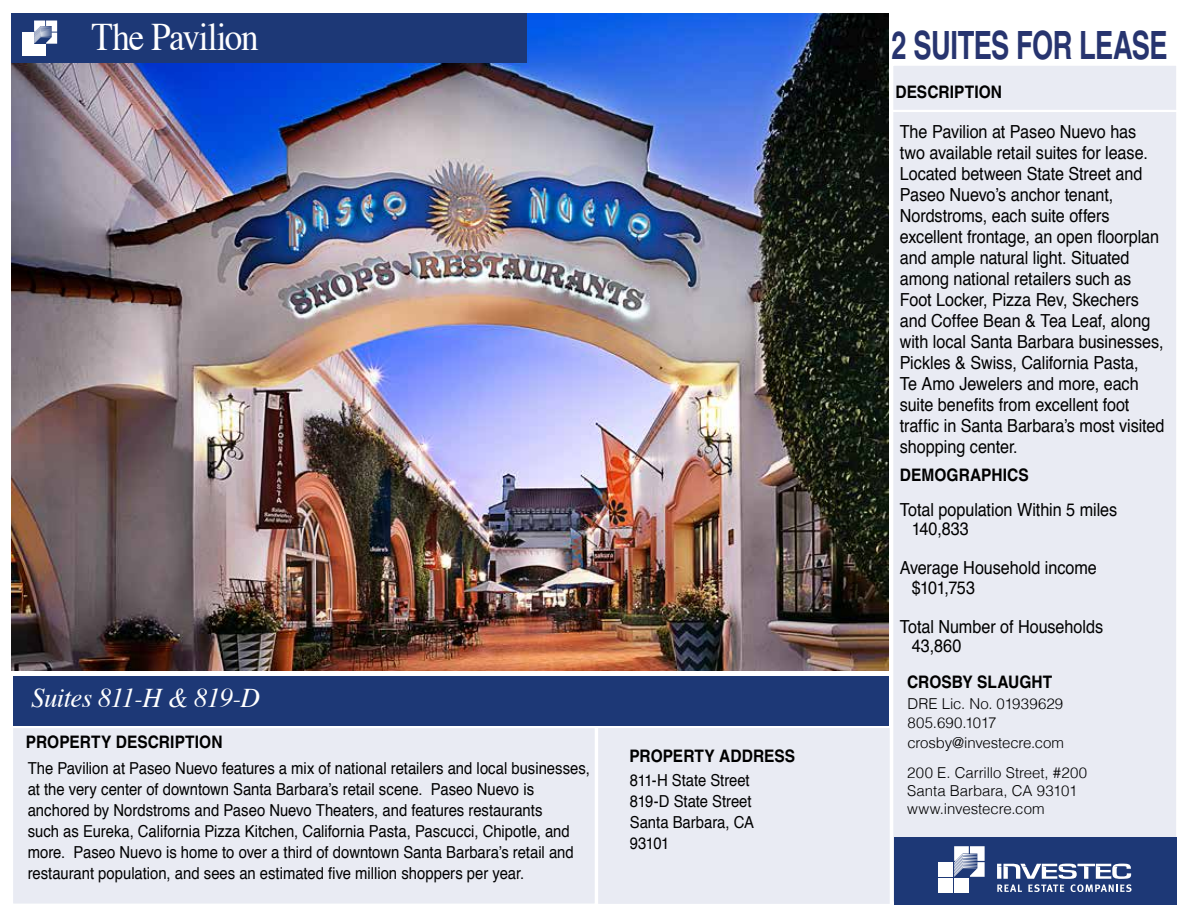
<style>
.page{position:relative;width:1188px;height:918px;background:#fff}
.page>*{position:absolute;margin:0;border:0;box-sizing:border-box;transform-origin:0 0}
.t1{font:700 39px "Helvetica";letter-spacing:-.02em;color:#27346f;scale:.7 1}
.t2{font:39px "Times";letter-spacing:-.04em;color:#fff;scale:.9 1}
.t3{font:italic 27px "Times";letter-spacing:-.025em;color:#fff}
.t4{font:18px/21px "Helvetica";letter-spacing:-.005em;color:#000;scale:.9 1}
.t5{font:700 17.25px "Helvetica";letter-spacing:.005em;color:#000;scale:.9 1}
.t6{font:16.5px/21px "Helvetica";color:#000;scale:.9 1}
.t7{font:300 15px/18px "Helvetica";letter-spacing:-.005em;color:#000}
</style>
<div class="page">
<div style="left:891px;top:64px;width:287px;height:840px;background:#e9ebf3;border:2px solid #fff"></div>
<hr style="left:892px;top:110px;width:289px;height:2px;background:#fff">
<img style="left:11px;top:14px;width:877px;height:657px">
<div style="left:11px;top:726px;width:586px;height:180px;background:#e9ebf3;border:2px solid #fff"></div>
<div style="left:596px;top:726px;width:296px;height:180px;background:#e9ebf3;border:2px solid #fff"></div>
<div style="left:13px;top:677px;width:875px;height:49px;background:#1d3876"></div>
<div style="left:68px;top:14px;width:458px;height:49px;background:#1d3876"></div>
<div style="left:11px;top:14px;width:57px;height:49px;background:#1d3876"></div>
<svg style="left:22px;top:32px;width:24px;height:24px"></svg>
<svg style="left:34px;top:21px;width:23px;height:23px"></svg>
<div style="left:22px;top:33px;width:11px;height:11px;background:#fff"></div>
<div style="left:22px;top:45px;width:11px;height:11px;background:#fff"></div>
<div style="left:34px;top:45px;width:11px;height:11px;background:#fff"></div>
<div style="left:894px;top:837px;width:283px;height:67px;background:#1d3876"></div>
<svg style="left:954px;top:846px;width:31px;height:31px"></svg>
<div style="left:938px;top:862px;width:15px;height:15px;background:#fff"></div>
<div style="left:938px;top:878px;width:15px;height:15px;background:#fff"></div>
<div style="left:954px;top:878px;width:15px;height:15px;background:#fff"></div>
<svg style="left:997px;top:864px;width:135px;height:28px"></svg>
<h1 class="t2" style="left:92px;top:1px;width:187px">The Pavilion</h1>
<h2 class="t3" style="left:31px;top:675px;width:230px">Suites 811-H &amp; 819-D</h2>
<p class="t5" style="left:26px;top:732px;width:220px">PROPERTY DESCRIPTION</p>
<p class="t6" style="left:28px;top:758px;width:626px">The Pavilion at Paseo Nuevo features a mix of national retailers and local businesses, at the very center of downtown Santa Barbara’s retail scene. Paseo Nuevo is anchored by Nordstroms and Paseo Nuevo Theaters, and features restaurants<br>such as Eureka, California Pizza Kitchen, California Pasta, Pascucci, Chipotle, and more. Paseo Nuevo is home to over a third of downtown Santa Barbara’s retail and restaurant population, and sees an estimated five million shoppers per year.</p>
<p class="t5" style="left:629px;top:745px;width:186px">PROPERTY ADDRESS</p>
<p class="t6" style="left:630px;top:771px;width:139px">811-H State Street<br>819-D State Street<br>Santa Barbara, CA<br>93101</p>
<h1 class="t1" style="left:892px;top:22px;width:396px">2 SUITES FOR LEASE</h1>
<p class="t5" style="left:895px;top:81px;width:120px">DESCRIPTION</p>
<p class="t4" style="left:900px;top:121px;width:296px">The Pavilion at Paseo Nuevo has two available retail suites for lease.<br>Located between State Street and Paseo Nuevo’s anchor tenant, Nordstroms, each suite offers excellent frontage, an open floorplan and ample natural light. Situated among national retailers such as Foot Locker, Pizza Rev, Skechers and Coffee Bean &amp; Tea Leaf, along with local Santa Barbara businesses, Pickles &amp; Swiss, California Pasta,<br>Te Amo Jewelers and more, each suite benefits from excellent foot traffic in Santa Barbara’s most visited shopping center.</p>
<p class="t5" style="left:900px;top:465px;width:145px">DEMOGRAPHICS</p>
<p class="t4" style="left:912px;top:500px;width:230px;line-height:19.5px;text-indent:-12px">Total population Within 5 miles<br>140,833</p>
<p class="t4" style="left:912px;top:559px;width:207px;line-height:19.5px;text-indent:-12px">Average Household income $101,753</p>
<p class="t4" style="left:912px;top:617px;width:214px;line-height:19.5px;text-indent:-12px">Total Number of Households<br>43,860</p>
<p class="t5" style="left:907px;top:671px;width:163px">CROSBY SLAUGHT</p>
<p class="t7" style="left:907px;top:693px;width:158px;line-height:19.5px">DRE Lic. No. 01939629<br>805.690.1017 crosby@investecre.com</p>
<p class="t7" style="left:907px;top:762px;width:182px">200 E. Carrillo Street, #200<br>Santa Barbara, CA 93101 www.investecre.com</p>
</div>
